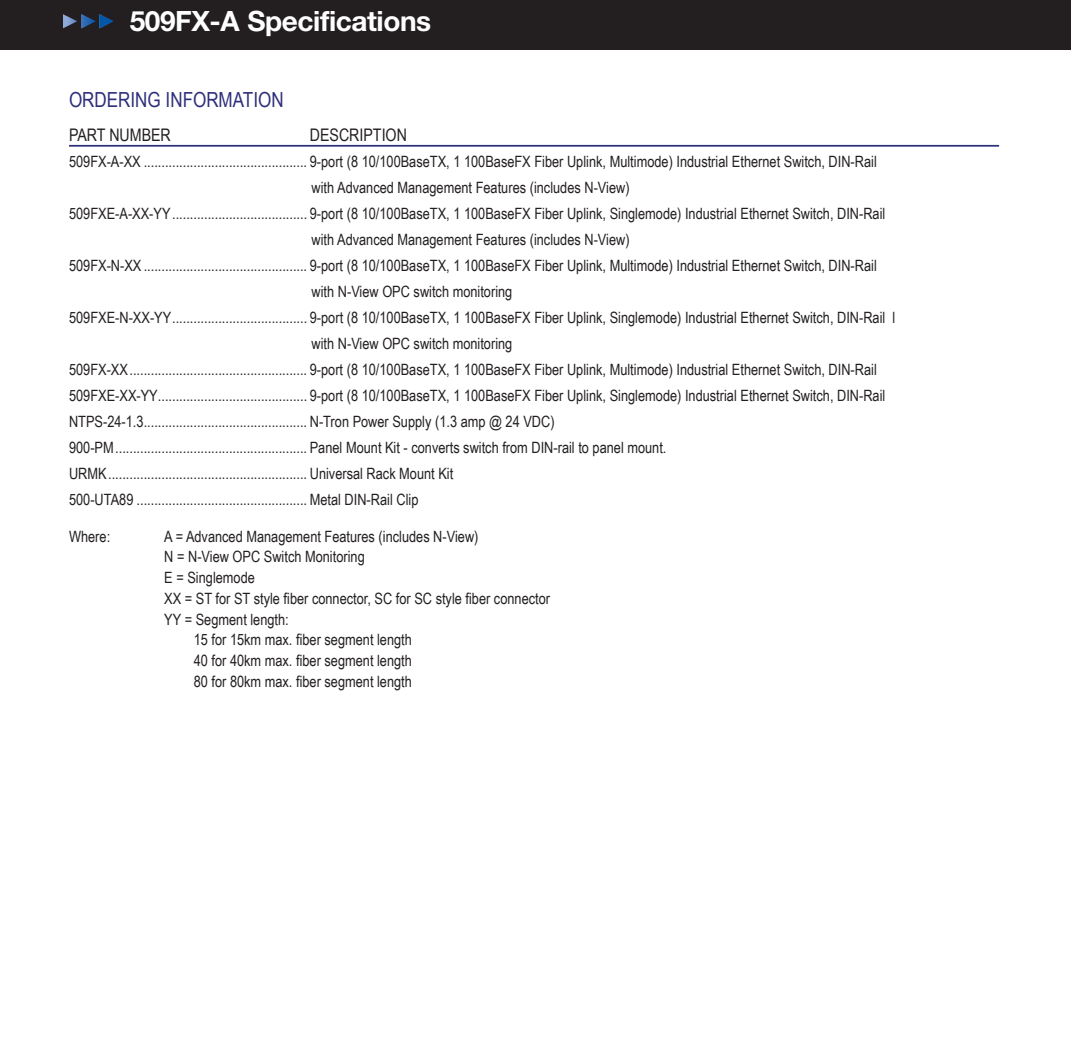
<style>
.page{position:relative;width:1071px;height:1045px;background:#fff}
.page>*{position:absolute;margin:0;border:0;box-sizing:border-box;transform-origin:0 0}
.Page_1_-_Header_Blac{font:700 28px "Helvetica Neue LT Std";letter-spacing:-.015em;color:#fff}
.t1{font:20.82px "Arial Narrow";color:#2e2f7a}
.t2{font:17.32px "Arial Narrow";color:#231f20}
.t3{font:15.58px "Arial Narrow";color:#231f20}
</style>
<div class="page">
<div style="left:0;top:0;width:1071px;height:49px;background:#231f20"></div>
<svg style="left:63px;top:14px;width:51px;height:14px"></svg>
<hr style="left:69px;top:145px;width:930px;height:2px;background:#2e2f7a">
<p class="Page_1_-_Header_Blac" style="left:130px;top:3px;width:303px">509FX-A Specifications</p>
<h2 class="t1" style="left:69px;top:85px;width:216px">ORDERING INFORMATION</h2>
<p class="t2" style="left:69px;top:122px;width:103px">PART NUMBER</p>
<p class="t2" style="left:310px;top:122px;width:99px">DESCRIPTION</p>
<p class="t3" style="left:69px;top:150px;width:809px">509FX-A-XX .............................................. 9-port (8 10/100BaseTX, 1 100BaseFX Fiber Uplink, Multimode) Industrial Ethernet Switch, DIN-Rail</p>
<p class="t3" style="left:312px;top:176px;width:320px">with Advanced Management Features (includes N-View)</p>
<p class="t3" style="left:69px;top:202px;width:818px">509FXE-A-XX-YY ...................................... 9-port (8 10/100BaseTX, 1 100BaseFX Fiber Uplink, Singlemode) Industrial Ethernet Switch, DIN-Rail</p>
<p class="t3" style="left:312px;top:228px;width:320px">with Advanced Management Features (includes N-View)</p>
<p class="t3" style="left:69px;top:254px;width:809px">509FX-N-XX .............................................. 9-port (8 10/100BaseTX, 1 100BaseFX Fiber Uplink, Multimode) Industrial Ethernet Switch, DIN-Rail</p>
<p class="t3" style="left:312px;top:280px;width:202px">with N-View OPC switch monitoring</p>
<p class="t3" style="left:69px;top:306px;width:828px">509FXE-N-XX-YY ...................................... 9-port (8 10/100BaseTX, 1 100BaseFX Fiber Uplink, Singlemode) Industrial Ethernet Switch, DIN-Rail l</p>
<p class="t3" style="left:312px;top:332px;width:202px">with N-View OPC switch monitoring</p>
<p class="t3" style="left:69px;top:358px;width:809px">509FX-XX .................................................. 9-port (8 10/100BaseTX, 1 100BaseFX Fiber Uplink, Multimode) Industrial Ethernet Switch, DIN-Rail</p>
<p class="t3" style="left:69px;top:384px;width:818px">509FXE-XX-YY .......................................... 9-port (8 10/100BaseTX, 1 100BaseFX Fiber Uplink, Singlemode) Industrial Ethernet Switch, DIN-Rail</p>
<p class="t3" style="left:69px;top:410px;width:487px">NTPS-24-1.3 .............................................. N-Tron Power Supply (1.3 amp @ 24 VDC)</p>
<p class="t3" style="left:69px;top:436px;width:599px">900-PM ...................................................... Panel Mount Kit - converts switch from DIN-rail to panel mount.</p>
<p class="t3" style="left:69px;top:462px;width:386px">URMK ........................................................ Universal Rack Mount Kit</p>
<p class="t3" style="left:69px;top:488px;width:351px">500-UTA89 ................................................ Metal DIN-Rail Clip</p>
<p class="t3" style="left:69px;top:524px;width:43px">Where:</p>
<p class="t3" style="left:164px;top:524px;width:316px">A = Advanced Management Features (includes N-View)</p>
<p class="t3" style="left:164px;top:545px;width:202px">N = N-View OPC Switch Monitoring</p>
<p class="t3" style="left:164px;top:566px;width:92px">E = Singlemode</p>
<p class="t3" style="left:164px;top:587px;width:387px">XX = ST for ST style ber connector, SC for SC style ber connector</p>
<p class="t3" style="left:164px;top:608px;width:126px">YY = Segment length:</p>
<p class="t3" style="left:194px;top:628px;width:220px">15 for 15km max. ber segment length</p>
<p class="t3" style="left:194px;top:649px;width:220px">40 for 40km max. ber segment length</p>
<p class="t3" style="left:194px;top:670px;width:220px">80 for 80km max. ber segment length</p>
</div>
